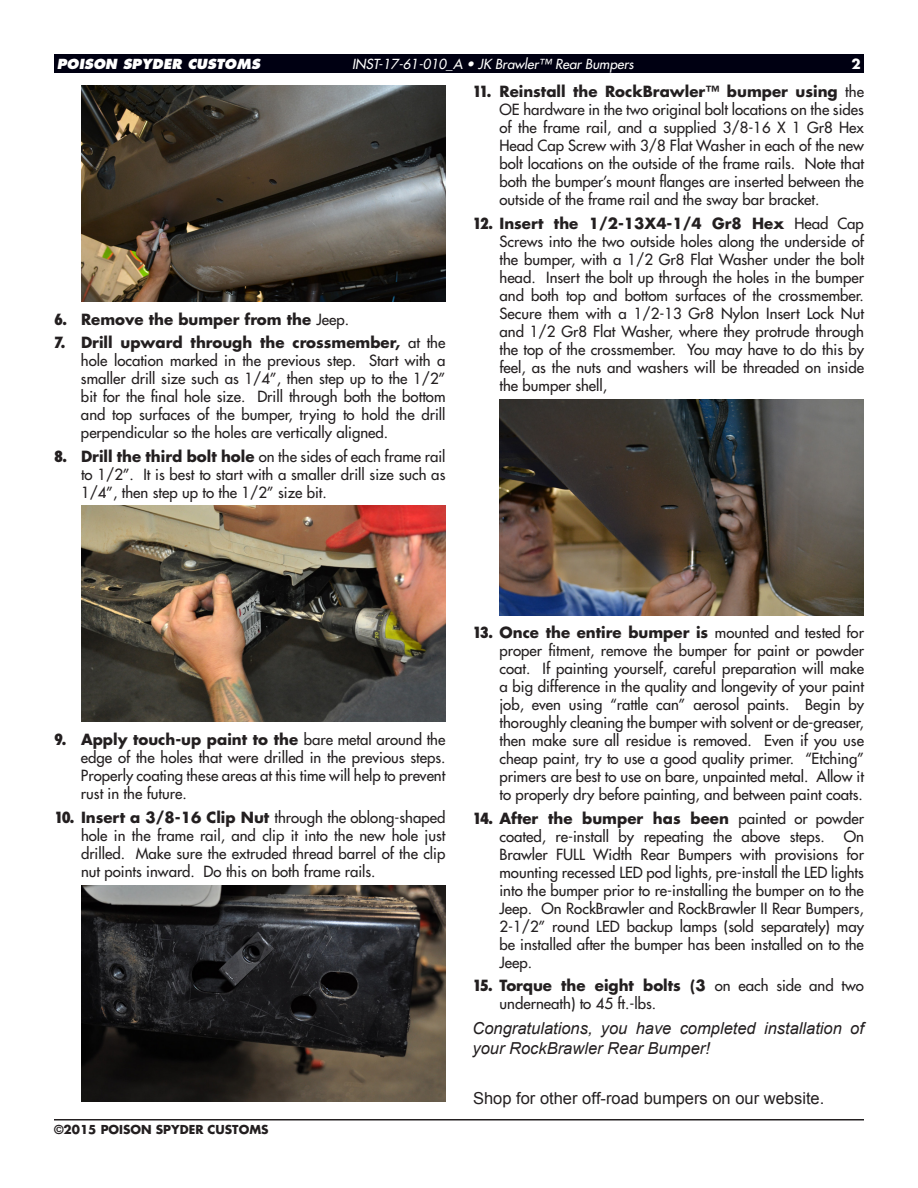
<style>
.page{position:relative;width:918px;height:1188px;background:#fff}
.page>*{position:absolute;margin:0;border:0;box-sizing:border-box;transform-origin:0 0}
.Notes{font:italic 16.5px/19.8px "Arial";color:#231f20}
.t1{font:16.5px "Arial";color:#231f20}
.t2{font:15px/18px "Futura";color:#231f20;text-align:justify}
.t3{font:700 15px "Futura";color:#231f20}
.Page_Header{font:italic 13.5px "Futura";color:#fff}
.Page_Header-2{font:italic 800 13.5px "Futura";color:#fff}
.Page_Header-3{font:700 13.5px "Futura";color:#fff}
.t4{font:700 12px "Futura";color:#231f20}
.s1{font-weight:800;font-stretch:condensed}
.s2{font-weight:400}
.s3{font-weight:700}
</style>
<div class="page">
<hr style="left:54px;top:1119px;width:810px;height:1px;background:#231f20">
<div style="left:54px;top:54px;width:810px;height:18px;background:#000012"></div>
<img style="left:81px;top:85px;width:365px;height:216px">
<img style="left:81px;top:506px;width:365px;height:216px">
<img style="left:81px;top:885px;width:365px;height:216px">
<img style="left:500px;top:399px;width:364px;height:216px">
<p class="Page_Header-2" style="left:57px;top:55px;width:205px">POISON SPYDER CUSTOMS</p>
<p class="Page_Header" style="left:352px;top:55px;width:283px">INST-17-61-010_A • JK Brawler™ Rear Bumpers</p>
<p class="Page_Header-3" style="left:851px;top:55px;width:11px">2</p>
<p class="t3" style="left:54px;top:309px;width:297px"><span class="s1">6.</span> Remove the bumper from the <span class="s2">Jeep.</span></p>
<p class="t2" style="left:81px;top:334px;width:366px;text-indent:-27px"><span class="s1">7.</span> <span class="s3">Drill upward through the crossmember,</span> at the hole location marked in the previous step. Start with a smaller drill size such as 1/4”, then step up to the 1/2” bit for the final hole size. Drill through both the bottom and top surfaces of the bumper, trying to hold the drill perpendicular so the holes are vertically aligned.</p>
<p class="t2" style="left:81px;top:447px;width:366px;text-indent:-27px"><span class="s1">8.</span> <span class="s3">Drill the third bolt hole</span> on the sides of each frame rail to 1/2”. It is best to start with a smaller drill size such as 1/4”, then step up to the 1/2” size bit.</p>
<p class="t2" style="left:500px;top:83px;width:366px;text-indent:-27px"><span class="s1">11.</span> <span class="s3">Reinstall the RockBrawler™ bumper using</span> the OE hardware in the two original bolt locations on the sides of the frame rail, and a supplied 3/8-16 X 1 Gr8 Hex Head Cap Screw with 3/8 Flat Washer in each of the new bolt locations on the outside of the frame rails. Note that both the bumper’s mount flanges are inserted between the outside of the frame rail and the sway bar bracket.</p>
<p class="t2" style="left:500px;top:214px;width:366px;text-indent:-27px"><span class="s1">12.</span> <span class="s3">Insert the 1/2-13X4-1/4 Gr8 Hex</span> Head Cap Screws into the two outside holes along the underside of the bumper, with a 1/2 Gr8 Flat Washer under the bolt head. Insert the bolt up through the holes in the bumper and both top and bottom surfaces of the crossmember.<br>Secure them with a 1/2-13 Gr8 Nylon Insert Lock Nut and 1/2 Gr8 Flat Washer, where they protrude through the top of the crossmember. You may have to do this by feel, as the nuts and washers will be threaded on inside the bumper shell,</p>
<p class="t2" style="left:81px;top:731px;width:366px;text-indent:-27px"><span class="s1">9.</span> <span class="s3">Apply touch-up paint to the</span> bare metal around the edge of the holes that were drilled in the previous steps.<br>Properly coating these areas at this time will help to prevent rust in the future.</p>
<p class="t2" style="left:81px;top:808px;width:366px;text-indent:-27px"><span class="s1">10.</span> <span class="s3">Insert a 3/8-16 Clip Nut</span> through the oblong-shaped hole in the frame rail, and clip it into the new hole just drilled. Make sure the extruded thread barrel of the clip nut points inward. Do this on both frame rails.</p>
<p class="t4" style="left:54px;top:1122px;width:216px">©2015 POISON SPYDER CUSTOMS</p>
<p class="t2" style="left:499px;top:624px;width:366px;text-indent:-27px"><span class="s1">13.</span> <span class="s3">Once the entire bumper is</span> mounted and tested for proper fitment, remove the bumper for paint or powder coat. If painting yourself, careful preparation will make a big difference in the quality and longevity of your paint job, even using “rattle can” aerosol paints. Begin by thoroughly cleaning the bumper with solvent or de-greaser, then make sure all residue is removed. Even if you use cheap paint, try to use a good quality primer. “Etching” primers are best to use on bare, unpainted metal. Allow it to properly dry before painting, and between paint coats.</p>
<p class="t2" style="left:499px;top:809px;width:366px;text-indent:-27px"><span class="s1">14.</span> <span class="s3">After the bumper has been</span> painted or powder coated, re-install by repeating the above steps.</p>
<p class="t2" style="left:499px;top:827px;width:366px;text-indent:344px">On Brawler FULL Width Rear Bumpers with provisions for mounting recessed LED pod lights, pre-install the LED lights into the bumper prior to re-installing the bumper on to the Jeep. On RockBrawler and RockBrawler II Rear Bumpers, 2-1/2” round LED backup lamps (sold separately) may be installed after the bumper has been installed on to the Jeep.</p>
<p class="t2" style="left:499px;top:977px;width:366px;text-indent:-27px"><span class="s1">15.</span> <span class="s3">Torque the eight bolts (3</span> on each side and two underneath) to 45 ft.-lbs.</p>
<p class="Notes" style="left:472px;top:1019px;width:393px">Congratulations, you have completed installation of your RockBrawler Rear Bumper!</p>
<p class="t1" style="left:473px;top:1087px;width:353px">Shop for other off-road bumpers on our website.</p>
</div>
